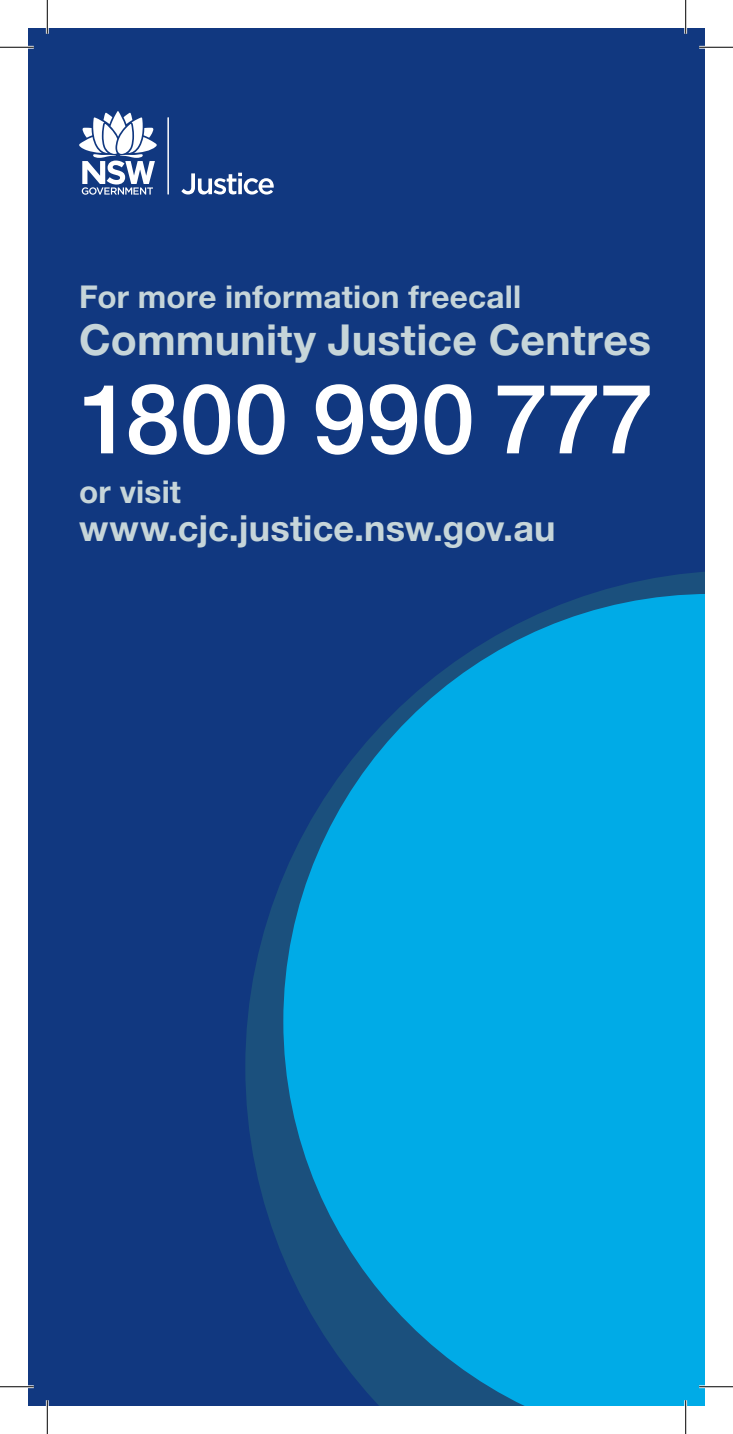
<style>
.page{position:relative;width:733px;height:1434px;background:#fff}
.page>*{position:absolute;margin:0;border:0;box-sizing:border-box;transform-origin:0 0}
.t1{font:500 96.75px "Helvetica Neue";color:#fff}
.t2{font:700 42.75px "Helvetica Neue";letter-spacing:.005em;color:#c6d5d9}
.t3{font:700 36px "Helvetica Neue";letter-spacing:.005em;color:#c6d5d9}
.t4{font:700 31.5px "Helvetica Neue";letter-spacing:.005em;color:#c6d5d9}
</style>
<div class="page">
<div style="left:28px;top:28px;width:676px;height:1378px;background:#113880"></div>
<svg style="left:181px;top:173px;width:92px;height:22px"></svg>
<hr style="left:167px;top:117px;width:2px;height:78px;background:#fff">
<svg style="left:79px;top:111px;width:78px;height:84px"></svg>
<svg style="left:245px;top:572px;width:459px;height:684px"></svg>
<svg style="left:283px;top:594px;width:421px;height:812px;background:#0496d2"></svg>
<hr style="left:0;top:46px;width:34px;height:3px;background:#fff">
<hr style="left:699px;top:46px;width:33px;height:3px;background:#fff">
<hr style="left:0;top:1385px;width:34px;height:3px;background:#fff">
<hr style="left:699px;top:1385px;width:33px;height:3px;background:#fff">
<hr style="left:46px;top:0;width:3px;height:34px;background:#fff">
<hr style="left:46px;top:1400px;width:3px;height:34px;background:#fff">
<hr style="left:684px;top:0;width:2px;height:34px;background:#fff">
<hr style="left:684px;top:1400px;width:2px;height:34px;background:#fff">
<hr style="left:0;top:47px;width:34px;height:1px;background:#000">
<hr style="left:699px;top:47px;width:33px;height:1px;background:#000">
<hr style="left:0;top:1386px;width:34px;height:1px;background:#000">
<hr style="left:699px;top:1386px;width:33px;height:1px;background:#000">
<hr style="left:47px;top:0;width:1px;height:34px;background:#000">
<hr style="left:47px;top:1400px;width:1px;height:34px;background:#000">
<hr style="left:685px;top:0;width:1px;height:34px;background:#000">
<hr style="left:685px;top:1400px;width:1px;height:34px;background:#000">
<p class="t4" style="left:79px;top:277px;width:443px">For more information freecall</p>
<h2 class="t2" style="left:79px;top:313px;width:573px">Community Justice Centres</h2>
<h1 class="t1" style="left:79px;top:361px;width:576px">1800 990 777</h1>
<p class="t4" style="left:79px;top:472px;width:103px">or visit</p>
<p class="t3" style="left:79px;top:506px;width:477px">www.cjc.justice.nsw.gov.au</p>
</div>
